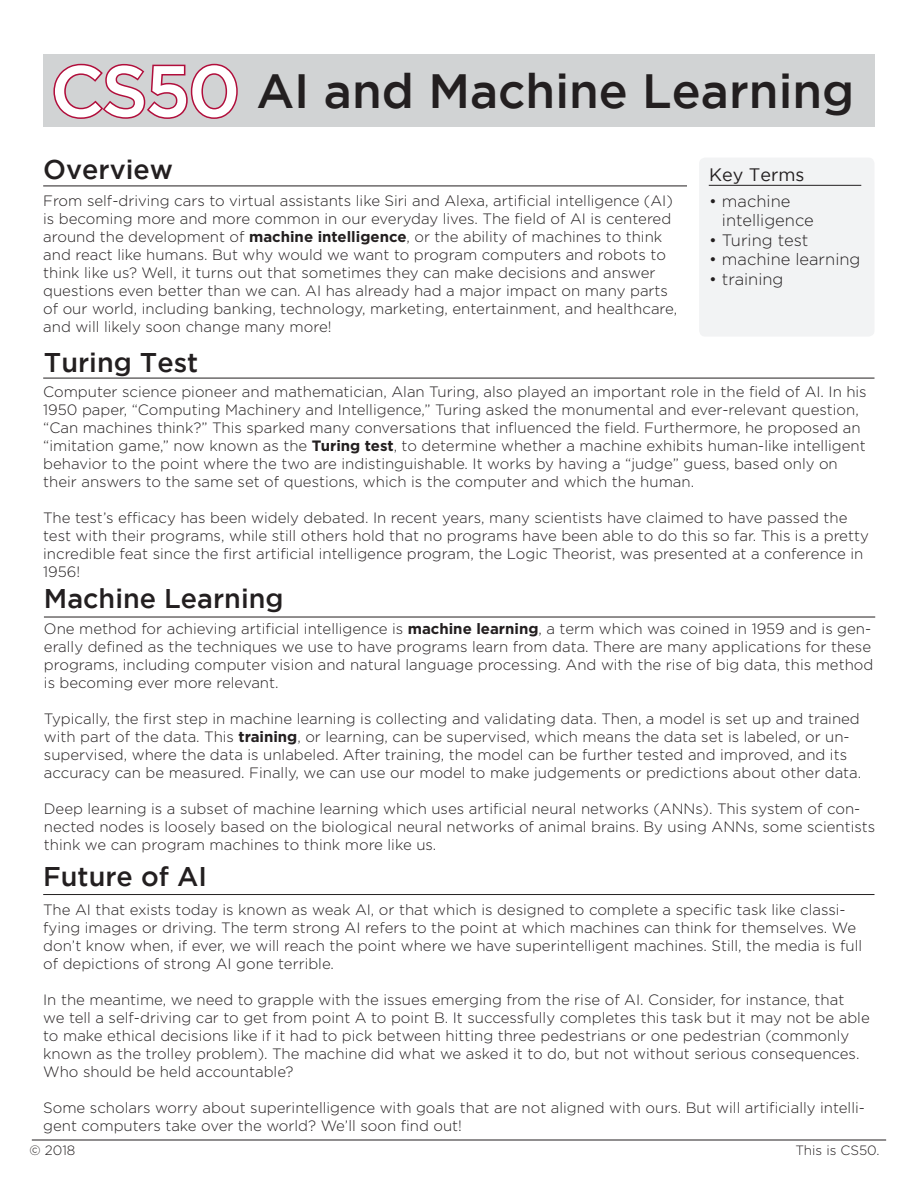
<style>
.page{position:relative;width:918px;height:1188px;background:#fff}
.page>*{position:absolute;margin:0;border:0;box-sizing:border-box;transform-origin:0 0}
.t1{font:500 72px "Gotham";color:#fff}
.t2{font:500 48px "Gotham";color:#231f20}
.t3{font:500 27px "Gotham";color:#231f20}
.t4{font:18px "Gotham";color:#231f20}
.t5{font:300 16.5px "Gotham";color:#231f20}
.t6{font:300 15px/18px "Gotham";color:#231f20}
.t7{font:300 13.5px "Gotham";color:#231f20}
.s1{font-weight:700}
</style>
<div class="page">
<div style="left:43px;top:54px;width:831px;height:72px;background:#d1d3d4"></div>
<div style="left:699px;top:158px;width:176px;height:179px;background:#f2f3f4;border-radius:6px"></div>
<hr style="left:709px;top:185px;width:152px;height:1px;background:#231f20">
<hr style="left:43px;top:186px;width:644px;height:1px;background:#231f20">
<hr style="left:32px;top:1140px;width:854px;height:1px;background:#231f20">
<svg style="left:53px;top:63px;width:185px;height:56px"></svg>
<hr style="left:43px;top:894px;width:832px;height:1px;background:#231f20">
<hr style="left:43px;top:378px;width:832px;height:1px;background:#231f20">
<hr style="left:44px;top:617px;width:831px;height:1px;background:#231f20">
<p class="t1" style="left:51px;top:50px;width:191px">CS50</p>
<p class="t2" style="left:256px;top:64px;width:600px">AI and Machine Learning</p>
<p class="t3" style="left:43px;top:154px;width:131px">Overview</p>
<p class="t6" style="left:43px;top:191px;width:636px">From self-driving cars to virtual assistants like Siri and Alexa, artificial intelligence (AI) is becoming more and more common in our everyday lives. The field of AI is centered around the development of <span class="s1">machine intelligence</span>, or the ability of machines to think and react like humans. But why would we want to program computers and robots to think like us? Well, it turns out that sometimes they can make decisions and answer questions even better than we can. AI has already had a major impact on many parts of our world, including banking, technology, marketing, entertainment, and healthcare, and will likely soon change many more!</p>
<p class="t4" style="left:709px;top:165px;width:97px">Key Terms</p>
<p class="t5" style="left:709px;top:192px;width:83px">• machine</p>
<p class="t5" style="left:722px;top:212px;width:93px">intelligence</p>
<p class="t5" style="left:709px;top:231px;width:101px">• Turing test</p>
<p class="t5" style="left:709px;top:251px;width:153px">• machine learning</p>
<p class="t5" style="left:709px;top:270px;width:76px">• training</p>
<p class="t3" style="left:44px;top:347px;width:156px">Turing Test</p>
<p class="t6" style="left:43px;top:382px;width:825px">Computer science pioneer and mathematician, Alan Turing, also played an important role in the field of AI. In his 1950 paper, “Computing Machinery and Intelligence,” Turing asked the monumental and ever-relevant question, “Can machines think?” This sparked many conversations that influenced the field. Furthermore, he proposed an “imitation game,” now known as the <span class="s1">Turing test</span>, to determine whether a machine exhibits human-like intelligent behavior to the point where the two are indistinguishable. It works by having a “judge” guess, based only on their answers to the same set of questions, which is the computer and which the human.</p>
<p class="t6" style="left:43px;top:508px;width:827px">The test’s efficacy has been widely debated. In recent years, many scientists have claimed to have passed the test with their programs, while still others hold that no programs have been able to do this so far. This is a pretty incredible feat since the first artificial intelligence program, the Logic Theorist, was presented at a conference in 1956!</p>
<p class="t3" style="left:44px;top:583px;width:241px">Machine Learning</p>
<p class="t6" style="left:44px;top:620px;width:831px">One method for achieving artificial intelligence is <span class="s1">machine learning</span>, a term which was coined in 1959 and is gen&shy;erally defined as the techniques we use to have programs learn from data. There are many applications for these programs, including computer vision and natural language processing. And with the rise of big data, this method is becoming ever more relevant.</p>
<p class="t6" style="left:44px;top:710px;width:819px">Typically, the first step in machine learning is collecting and validating data. Then, a model is set up and trained with part of the data. This <span class="s1">training</span>, or learning, can be supervised, which means the data set is labeled, or un&shy;supervised, where the data is unlabeled. After training, the model can be further tested and improved, and its accuracy can be measured. Finally, we can use our model to make judgements or predictions about other data.</p>
<p class="t6" style="left:44px;top:800px;width:833px">Deep learning is a subset of machine learning which uses artificial neural networks (ANNs). This system of con&shy;nected nodes is loosely based on the biological neural networks of animal brains. By using ANNs, some scientists think we can program machines to think more like us.</p>
<p class="t3" style="left:43px;top:861px;width:165px">Future of AI</p>
<p class="t6" style="left:43px;top:900px;width:820px">The AI that exists today is known as weak AI, or that which is designed to complete a specific task like classi&shy;fying images or driving. The term strong AI refers to the point at which machines can think for themselves. We don’t know when, if ever, we will reach the point where we have superintelligent machines. Still, the media is full of depictions of strong AI gone terrible.</p>
<p class="t6" style="left:43px;top:990px;width:828px">In the meantime, we need to grapple with the issues emerging from the rise of AI. Consider, for instance, that<br>we tell a self-driving car to get from point A to point B. It successfully completes this task but it may not be able to make ethical decisions like if it had to pick between hitting three pedestrians or one pedestrian (commonly known as the trolley problem). The machine did what we asked it to do, but not without serious consequences.<br>Who should be held accountable?</p>
<p class="t6" style="left:43px;top:1098px;width:823px">Some scholars worry about superintelligence with goals that are not aligned with ours. But will artificially intelli&shy;gent computers take over the world? We’ll soon find out!</p>
<p class="t7" style="left:30px;top:1143px;width:47px">© 2018</p>
<p class="t7" style="left:795px;top:1143px;width:86px">This is CS50.</p>
</div>
